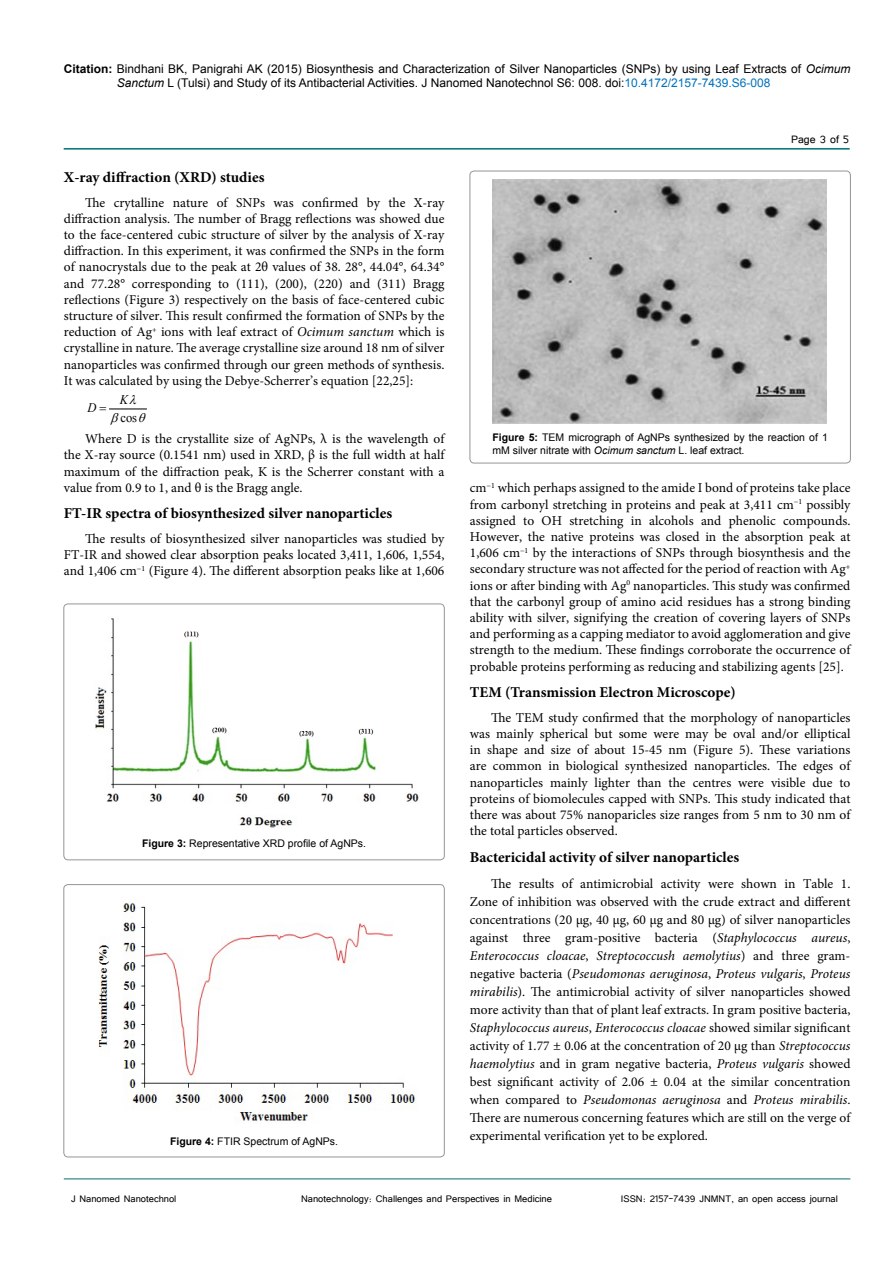
<style>
.page{position:relative;width:893px;height:1263px;background:#fff}
.page>*{position:absolute;margin:0;border:0;box-sizing:border-box;transform-origin:0 0}
.t1{font:700 15px "Minion Pro";color:#000}
.t2{font:13.5px/16.2px "Minion Pro";color:#000;text-align:justify}
.t3{font:13.5px "Tunga";color:#000}
.t4{font:13.05px "Times New Roman";color:#000;scale:.96 1}
.t5{font:italic 13.05px "Times New Roman";color:#000;scale:.96 1}
.t6{font:12px/14.4px "Arial";color:#000}
.t7{font:12px "Tunga";color:#000}
.t8{font:10.5px/13.5px "Arial";color:#000}
.s1{font-weight:700}
.s2{font-style:italic}
.s3{color:#0072bc}
</style>
<div class="page">
<hr style="left:64px;top:148px;width:786px;height:2px;background:#007071">
<hr style="left:64px;top:1179px;width:786px;height:1px;background:#007071">
<hr style="left:110px;top:409px;width:36px;height:1px;background:#000">
<div style="left:64px;top:604px;width:380px;height:256px;border:1px solid #939598;border-radius:4px"></div>
<img style="left:95px;top:618px;width:324px;height:210px">
<div style="left:64px;top:884px;width:380px;height:273px;border:1px solid #939598;border-radius:4px"></div>
<img style="left:98px;top:902px;width:318px;height:221px">
<div style="left:470px;top:171px;width:380px;height:292px;border:1px solid #939598;border-radius:4px"></div>
<img style="left:492px;top:180px;width:335px;height:243px">
<svg style="left:109px;top:408px;width:11px;height:2px"></svg>
<p class="t6" style="left:117px;top:61px;width:735px;text-indent:-53px"><span class="s1">Citation:</span> Bindhani BK, Panigrahi AK (2015) Biosynthesis and Characterization of Silver Nanoparticles (SNPs) by using Leaf Extracts of <span class="s2">Ocimum<br>Sanctum</span> L (Tulsi) and Study of its Antibacterial Activities. J Nanomed Nanotechnol S6: 008. doi:<span class="s3">10.4172/2157-7439.S6-008</span></p>
<p class="t1" style="left:64px;top:167px;width:202px">X-ray diffraction (XRD) studies</p>
<p class="t2" style="left:64px;top:194px;width:382px;text-indent:21px">The crytalline nature of SNPs was confirmed by the X-ray diffraction analysis. The number of Bragg reflections was showed due to the face-centered cubic structure of silver by the analysis of X-ray diffraction. In this experiment, it was confirmed the SNPs in the form of nanocrystals due to the peak at 2θ values of 38. 28°, 44.04°, 64.34° and 77.28° corresponding to (111), (200), (220) and (311) Bragg reflections (Figure 3) respectively on the basis of face-centered cubic structure of silver. This result confirmed the formation of SNPs by the reduction of Ag<sup>+</sup> ions with leaf extract of <span class="s2">Ocimum sanctum</span> which is crystalline in nature. The average crystalline size around 18 nm of silver nanoparticles was confirmed through our green methods of synthesis.<br>It was calculated by using the Debye-Scherrer’s equation [22,25]:</p>
<p class="t4" style="left:121px;top:409px;width:19px">cos</p>
<p class="t5" style="left:120px;top:391px;width:10px">K</p>
<p class="t5" style="left:87px;top:399px;width:11px">D</p>
<p class="t2" style="left:64px;top:431px;width:382px;text-indent:21px">Where D is the crystallite size of AgNPs, λ is the wavelength of the X-ray source (0.1541 nm) used in XRD, β is the full width at half maximum of the diffraction peak, K is the Scherrer constant with a value from 0.9 to 1, and θ is the Bragg angle.</p>
<p class="t1" style="left:64px;top:503px;width:330px">FT-IR spectra of biosynthesized silver nanoparticles</p>
<p class="t2" style="left:64px;top:531px;width:382px;text-indent:21px">The results of biosynthesized silver nanoparticles was studied by FT-IR and showed clear absorption peaks located 3,411, 1,606, 1,554, and 1,406 cm<sup>−1</sup> (Figure 4). The different absorption peaks like at 1,606</p>
<p class="t8" style="left:142px;top:837px;width:226px"><span class="s1">Figure 3:</span> Representative XRD profile of AgNPs.</p>
<p class="t8" style="left:170px;top:1135px;width:170px"><span class="s1">Figure 4:</span> FTIR Spectrum of AgNPs.</p>
<p class="t3" style="left:791px;top:131px;width:59px">Page 3 of 5</p>
<p class="t8" style="left:492px;top:430px;width:337px"><span class="s1">Figure 5:</span> TEM micrograph of AgNPs synthesized by the reaction of 1 mM silver nitrate with <span class="s2">Ocimum sanctum</span> L. leaf extract.</p>
<p class="t2" style="left:470px;top:480px;width:382px">cm<sup>−1</sup> which perhaps assigned to the amide I bond of proteins take place from carbonyl stretching in proteins and peak at 3,411 cm<sup>−1</sup> possibly assigned to OH stretching in alcohols and phenolic compounds.<br>However, the native proteins was closed in the absorption peak at 1,606 cm<sup>−1</sup> by the interactions of SNPs through biosynthesis and the secondary structure was not affected for the period of reaction with Ag<sup>+ </sup>ions or after binding with Ag<sup>0</sup> nanoparticles. This study was confirmed that the carbonyl group of amino acid residues has a strong binding ability with silver, signifying the creation of covering layers of SNPs and performing as a capping mediator to avoid agglomeration and give strength to the medium. These findings corroborate the occurrence of probable proteins performing as reducing and stabilizing agents [25].</p>
<p class="t1" style="left:470px;top:682px;width:267px">TEM (Transmission Electron Microscope)</p>
<p class="t2" style="left:470px;top:709px;width:382px;text-indent:21px">The TEM study confirmed that the morphology of nanoparticles was mainly spherical but some were may be oval and/or elliptical in shape and size of about 15-45 nm (Figure 5). These variations are common in biological synthesized nanoparticles. The edges of nanoparticles mainly lighter than the centres were visible due to proteins of biomolecules capped with SNPs. This study indicated that there was about 75% nanoparicles size ranges from 5 nm to 30 nm of the total particles observed.</p>
<p class="t1" style="left:470px;top:846px;width:271px">Bactericidal activity of silver nanoparticles</p>
<p class="t2" style="left:470px;top:875px;width:382px;line-height:18px;text-indent:21px">The results of antimicrobial activity were shown in Table 1.<br>Zone of inhibition was observed with the crude extract and different concentrations (20 µg, 40 µg, 60 µg and 80 µg) of silver nanoparticles against three gram-positive bacteria (<span class="s2">Staphylococcus aureus</span>, <span class="s2">Enterococcus cloacae</span>, <span class="s2">Streptococcush aemolytius</span>) and three gram&shy;negative bacteria (<span class="s2">Pseudomonas aeruginosa</span>, <span class="s2">Proteus vulgaris</span>, <span class="s2">Proteus mirabilis</span>). The antimicrobial activity of silver nanoparticles showed more activity than that of plant leaf extracts. In gram positive bacteria, <span class="s2">Staphylococcus aureus</span>, <span class="s2">Enterococcus cloacae</span> showed similar significant activity of 1.77 ± 0.06 at the concentration of 20 μg than <span class="s2">Streptococcus haemolytius</span> and in gram negative bacteria, <span class="s2">Proteus vulgaris</span> showed best significant activity of 2.06 ± 0.04 at the similar concentration when compared to <span class="s2">Pseudomonas aeruginosa</span> and <span class="s2">Proteus mirabilis</span>.<br>There are numerous concerning features which are still on the verge of experimental verification yet to be explored.</p>
<p class="t7" style="left:71px;top:1190px;width:107px">J Nanomed Nanotechnol</p>
<p class="t7" style="left:301px;top:1190px;width:252px">Nanotechnology: Challenges and Perspectives in Medicine</p>
<p class="t7" style="left:621px;top:1190px;width:219px">ISSN: 2157-7439 JNMNT, an open access journal</p>
</div>
